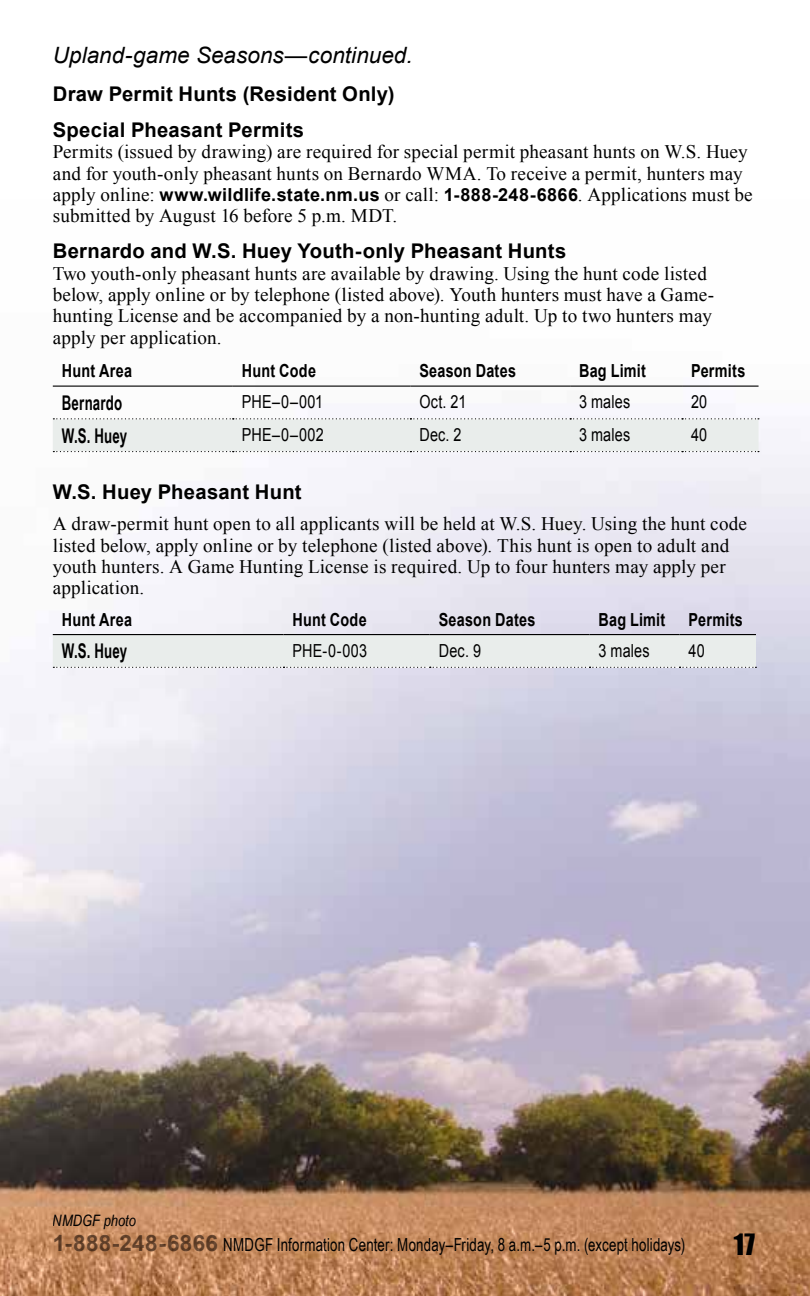
<style>
.page{position:relative;width:810px;height:1296px;background:#fff}
.page>*{position:absolute;margin:0;border:0;box-sizing:border-box;transform-origin:0 0}
.t1{font:27px "Impact";color:#000}
.t2{font:italic 22.5px "Arial";color:#000}
.t3{font:700 20.25px/36px "Arial";letter-spacing:.01em;color:#000}
.t4{font:700 20.25px "Arial Narrow";letter-spacing:.015em;color:#000;scale:.8 1}
.t5{font:19.12px/21.4px "Times New Roman";letter-spacing:.01em;color:#000}
.t6{font:700 18px "Arial";letter-spacing:.015em;color:#000;scale:.8 1}
.t7{font:18px "Arial Narrow";letter-spacing:.01em;color:#000;scale:.9 1}
.t8{font:18px "Arial";letter-spacing:.015em;color:#000;scale:.8 1}
.t9{font:italic 15.75px "Arial Narrow";color:#000}
.s1{font-family:"Arial";font-weight:700;font-size:18px}
.s2{font-family:"Arial";font-weight:700;font-size:22.5px;color:#7c756f}
</style>
<div class="page">
<img style="left:0;top:385px;width:810px;height:911px">
<hr style="left:53px;top:386px;width:180px;height:1px;background:#000">
<hr style="left:233px;top:386px;width:177px;height:1px;background:#000">
<hr style="left:410px;top:386px;width:160px;height:1px;background:#000">
<hr style="left:570px;top:386px;width:112px;height:1px;background:#000">
<hr style="left:682px;top:386px;width:77px;height:1px;background:#000">
<svg style="left:53px;top:418px;width:706px;height:34px"></svg>
<hr style="left:53px;top:634px;width:231px;height:1px;background:#000">
<hr style="left:284px;top:634px;width:146px;height:1px;background:#000">
<hr style="left:430px;top:634px;width:160px;height:1px;background:#000">
<hr style="left:590px;top:634px;width:90px;height:1px;background:#000">
<hr style="left:680px;top:634px;width:76px;height:1px;background:#000">
<svg style="left:53px;top:635px;width:703px;height:33px"></svg>
<p class="t2" style="left:53px;top:40px;width:361px">Upland-game Seasons—continued.</p>
<p class="t3" style="left:53px;top:76px;width:343px">Draw Permit Hunts (Resident Only)<br>Special Pheasant Permits</p>
<p class="t5" style="left:53px;top:141px;width:701px">Permits (issued by drawing) are required for special permit pheasant hunts on W.S. Huey and for youth-only pheasant hunts on Bernardo WMA. To receive a permit, hunters may apply online: <span class="s1">www.wildlife.state.nm.us</span> or call: <span class="s1">1-888-248-6866</span>. Applications must be submitted by August 16 before 5 p.m. MDT.</p>
<p class="t3" style="left:53px;top:234px;width:515px">Bernardo and W.S. Huey Youth-only Pheasant Hunts</p>
<p class="t5" style="left:53px;top:262px;width:663px">Two youth-only pheasant hunts are available by drawing. Using the hunt code listed below, apply online or by telephone (listed above). Youth hunters must have a Game&shy;hunting License and be accompanied by a non-hunting adult. Up to two hunters may apply per application.</p>
<p class="t6" style="left:62px;top:359px;width:89px">Hunt Area</p>
<p class="t6" style="left:242px;top:359px;width:94px">Hunt Code</p>
<p class="t6" style="left:419px;top:359px;width:122px">Season Dates</p>
<p class="t6" style="left:579px;top:359px;width:85px">Bag Limit</p>
<p class="t6" style="left:691px;top:359px;width:70px">Permits</p>
<p class="t4" style="left:62px;top:387px;width:77px">Bernardo</p>
<p class="t8" style="left:242px;top:390px;width:103px">PHE–0–001</p>
<p class="t8" style="left:419px;top:390px;width:60px">Oct. 21</p>
<p class="t8" style="left:579px;top:390px;width:65px">3 males</p>
<p class="t8" style="left:691px;top:390px;width:22px">20</p>
<p class="t4" style="left:62px;top:420px;width:83px">W.S. Huey</p>
<p class="t8" style="left:242px;top:423px;width:104px">PHE–0–002</p>
<p class="t8" style="left:419px;top:423px;width:54px">Dec. 2</p>
<p class="t8" style="left:579px;top:423px;width:65px">3 males</p>
<p class="t8" style="left:691px;top:423px;width:22px">40</p>
<p class="t3" style="left:53px;top:474px;width:250px">W.S. Huey Pheasant Hunt</p>
<p class="t5" style="left:53px;top:513px;width:696px">A draw-permit hunt open to all applicants will be held at W.S. Huey. Using the hunt code listed below, apply online or by telephone (listed above). This hunt is open to adult and youth hunters. A Game Hunting License is required. Up to four hunters may apply per application.</p>
<p class="t6" style="left:62px;top:607px;width:89px">Hunt Area</p>
<p class="t6" style="left:293px;top:607px;width:94px">Hunt Code</p>
<p class="t6" style="left:439px;top:607px;width:122px">Season Dates</p>
<p class="t6" style="left:599px;top:607px;width:85px">Bag Limit</p>
<p class="t6" style="left:689px;top:607px;width:70px">Permits</p>
<p class="t4" style="left:62px;top:636px;width:83px">W.S. Huey</p>
<p class="t8" style="left:292px;top:639px;width:95px">PHE-0-003</p>
<p class="t8" style="left:439px;top:639px;width:54px">Dec. 9</p>
<p class="t8" style="left:598px;top:639px;width:65px">3 males</p>
<p class="t8" style="left:688px;top:639px;width:22px">40</p>
<p class="t9" style="left:53px;top:1210px;width:85px">NMDGF photo</p>
<p class="t7" style="left:53px;top:1231px;width:704px"><span class="s2">1-888-248-6866</span> NMDGF Information Center: Monday–Friday, 8 a.m.–5 p.m. (except holidays)</p>
<h1 class="t1" style="left:734px;top:1224px;width:23px">17</h1>
</div>
